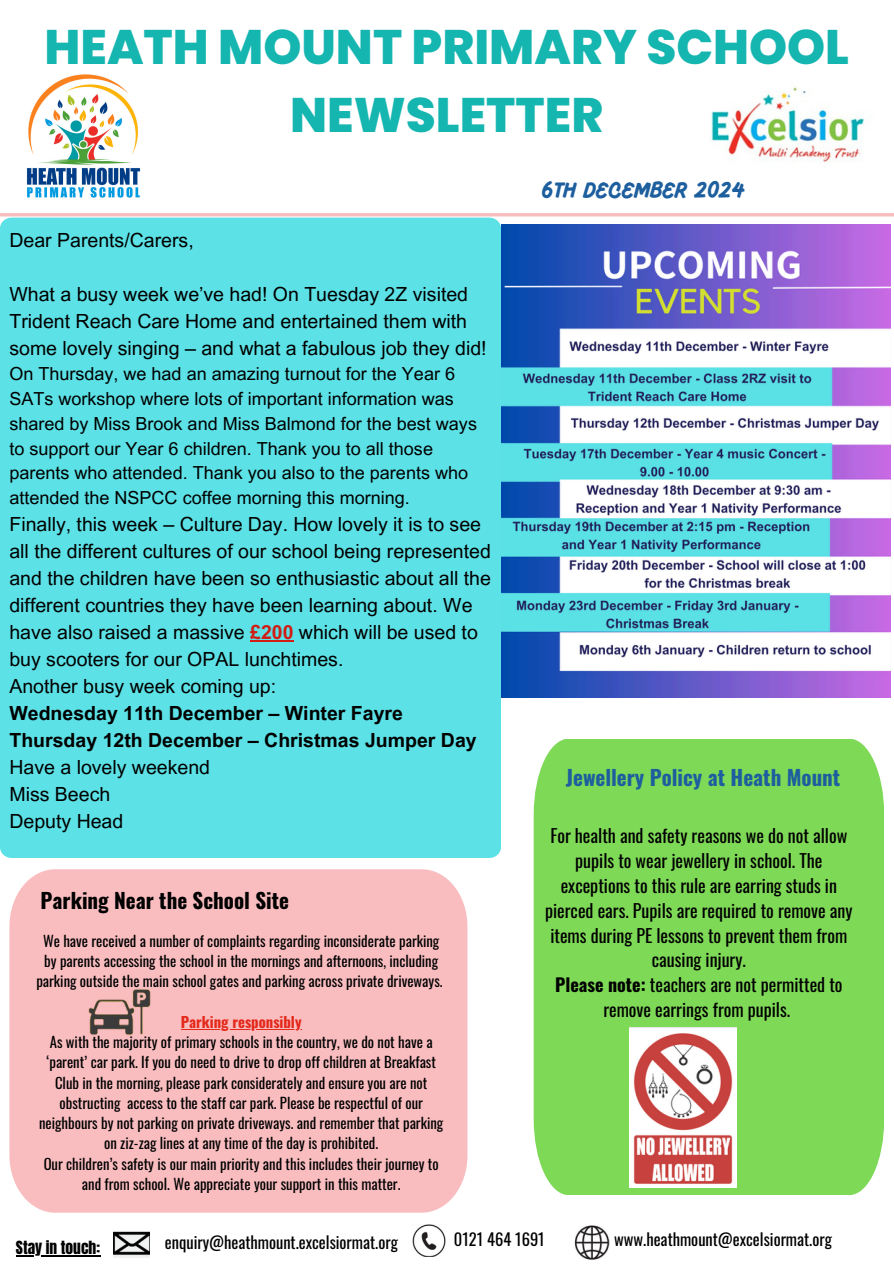
<style>
.page{position:relative;width:894px;height:1264px;background:#fff}
.page>*{position:absolute;margin:0;border:0;box-sizing:border-box;transform-origin:0 0}
.t1{font:800 48.45px/67.5px "Poppins";color:#15b5b0;text-align:center}
.t2{font:700 22.5px "Pluma";color:#1d5e9e}
.t3{font:700 21px "Oswald";color:#1d5e9e}
.t4{font:700 21px "Oswald";color:#000}
.t5{font:19.5px/27px "Arial MT Pro";color:#000}
.t6{font:18px/24.8px "Arial MT Pro";color:#000}
.t7{font:18px/24.8px "Oswald";color:#000;text-align:center}
.t8{font:16.5px "Oswald";color:#000}
.t9{font:15.45px "Anton";color:#000}
.t10{font:14.7px/20.2px "Oswald";color:#000;text-align:center}
.t11{font:700 14.7px "Oswald";color:#e3291a}
.s1{font-weight:700;color:#d11d14}
.s2{font-weight:700}
</style>
<div class="page">
<hr style="left:0;top:213px;width:893px;height:3px;background:#f9bdc0">
<img style="left:26px;top:74px;width:115px;height:124px">
<img style="left:114px;top:1231px;width:36px;height:25px">
<img style="left:412px;top:1224px;width:33px;height:32px">
<img style="left:574px;top:1225px;width:35px;height:35px">
<img style="left:711px;top:87px;width:154px;height:76px">
<div style="left:0;top:217px;width:501px;height:641px;background:#5ce1e6;border-radius:11px"></div>
<div style="left:9px;top:869px;width:458px;height:343px;background:#f9bdc0"></div>
<img style="left:83px;top:982px;width:71px;height:57px">
<svg style="left:533px;top:739px;width:350px;height:455px;background:#86db61"></svg>
<img style="left:501px;top:224px;width:389px;height:473px">
<img style="left:629px;top:1027px;width:107px;height:160px">
<hr style="left:16px;top:1255px;width:84px;height:1px;background:#000">
<hr style="left:181px;top:1028px;width:120px;height:1px;background:#e3291a">
<hr style="left:250px;top:640px;width:43px;height:1px;background:#d11d14">
<h1 class="t1" style="left:44px;top:14px;width:805px">HEATH MOUNT PRIMARY SCHOOL<br>NEWSLETTER</h1>
<p class="t5" style="left:9px;top:229px;width:186px">Dear Parents/Carers,</p>
<h3 class="t5" style="left:9px;top:283px;width:478px">What a busy week we’ve had! On Tuesday 2Z visited<br>Trident Reach Care Home and entertained them with some lovely singing – and what a fabulous job they did!</h3>
<h3 class="t6" style="left:9px;top:364px;width:469px">On Thursday, we had an amazing turnout for the Year 6<br>SATs workshop where lots of important information was shared by Miss Brook and Miss Balmond for the best ways to support our Year 6 children. Thank you to all those parents who attended. Thank you also to the parents who attended the NSPCC coffee morning this morning.</h3>
<h3 class="t5" style="left:9px;top:513px;width:483px">Finally, this week – Culture Day. How lovely it is to see all the different cultures of our school being represented and the children have been so enthusiastic about all the different countries they have been learning about. We have also raised a massive <span class="s1">£200</span> which will be used to buy scooters for our OPAL lunchtimes.<br>Another busy week coming up:<br><span class="s2">Wednesday 11th December – Winter Fayre Thursday 12th December – Christmas Jumper Day </span>Have a lovely weekend<br>Miss Beech<br>Deputy Head</h3>
<h4 class="t4" style="left:41px;top:884px;width:250px">Parking Near the School Site</h4>
<h3 class="t10" style="left:36px;top:929px;width:407px">We have received a number of complaints regarding inconsiderate parking by parents accessing the school in the mornings and afternoons, including parking outside the main school gates and parking across private driveways.</h3>
<p class="t11" style="left:181px;top:1010px;width:122px">Parking responsibly</p>
<p class="t10" style="left:39px;top:1031px;width:405px">As with the majority of primary schools in the country, we do not have a ‘parent’ car park. If you do need to drive to drop off children at Breakfast Club in the morning, please park considerately and ensure you are not obstructing access to the staff car park. Please be respectful of our neighbours by not parking on private driveways. and remember that parking on ziz-zag lines at any time of the day is prohibited.</p>
<p class="t10" style="left:44px;top:1152px;width:396px">Our children’s safety is our main priority and this includes their journey to and from school. We appreciate your support in this matter.</p>
<p class="t2" style="left:541px;top:181px;width:205px">6TH DECEMBER 2024</p>
<p class="t3" style="left:565px;top:761px;width:276px">Jewellery Policy at Heath Mount</p>
<p class="t7" style="left:545px;top:823px;width:309px">For health and safety reasons we do not allow pupils to wear jewellery in school. The exceptions to this rule are earring studs in pierced ears. Pupils are required to remove any items during PE lessons to prevent them from causing injury.<br><span class="s2">Please note:</span> teachers are not permitted to remove earrings from pupils.</p>
<p class="t9" style="left:16px;top:1236px;width:86px">Stay in touch:</p>
<h2 class="t8" style="left:165px;top:1228px;width:234px">enquiry@heathmount.excelsiormat.org</h2>
<p class="t8" style="left:454px;top:1226px;width:92px">0121 464 1691</p>
<h4 class="t8" style="left:614px;top:1226px;width:219px">www.heathmount@excelsiormat.org</h4>
</div>
